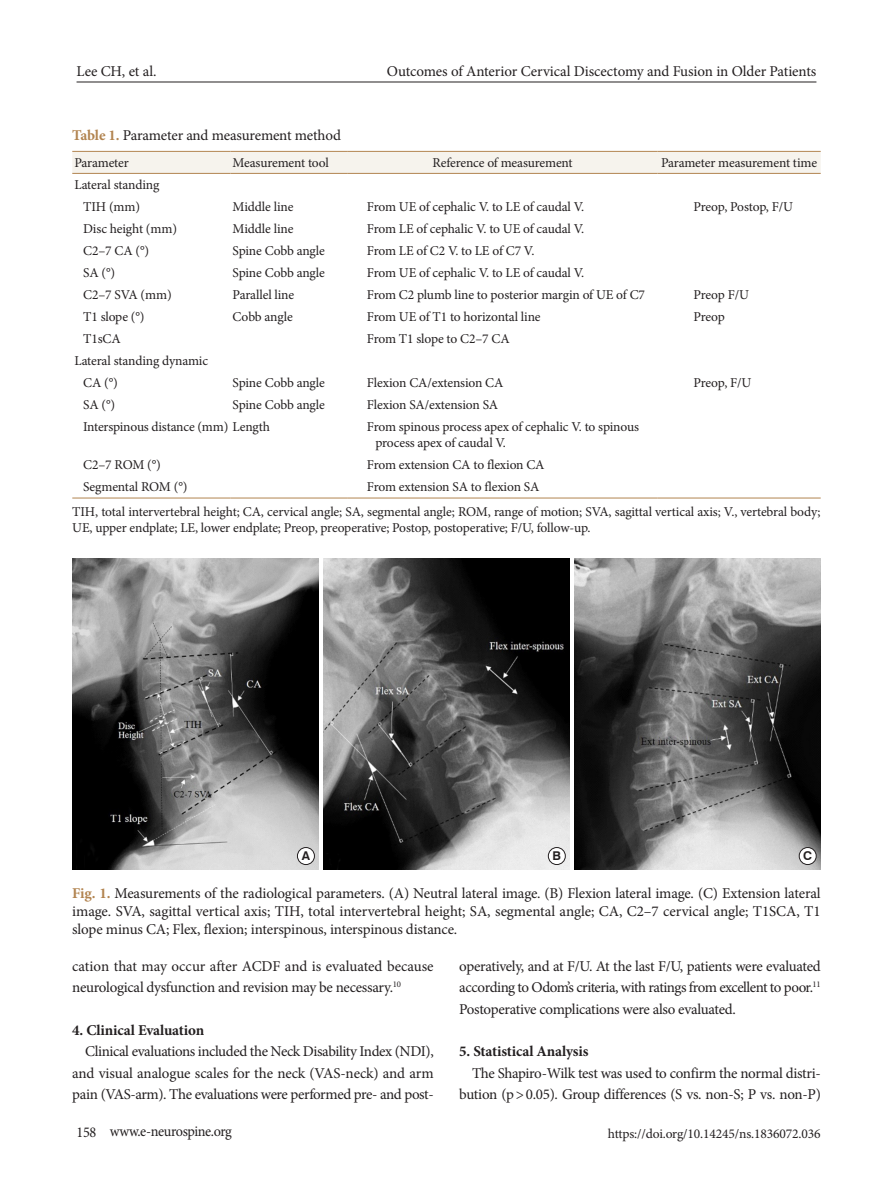
<style>
.page{position:relative;width:893px;height:1191px;background:#fff}
.page>*{position:absolute;margin:0;border:0;box-sizing:border-box;transform-origin:0 0}
.본문{font:15px/21.3px "Minion Pro";letter-spacing:-.02em;color:#231f20;text-align:justify}
.표그림캡션{font:15px/18px "Minion Pro";letter-spacing:-.01em;color:#231f20;text-align:justify}
.중제목{font:700 15px "Minion Pro";letter-spacing:-.01em;color:#231f20}
.표그림캡션-2{font:15px "Minion Pro";letter-spacing:-.01em;color:#231f20;scale:.95 1}
.표본문{font:13.5px/16.2px "Minion Pro";letter-spacing:-.01em;color:#231f20}
.표항목{font:13.5px "Minion Pro";letter-spacing:-.015em;color:#231f20}
.doi_번호{font:13.5px "Minion Pro";letter-spacing:-.01em;color:#231f20}
.t1{font:700 12.15px "Swiss 721 BT";color:#231f20}
.s1{font-weight:700;color:#b28450}
</style>
<div class="page">
<hr style="left:77px;top:82px;width:739px;height:1px;background:#231f20">
<div style="left:72px;top:152px;width:749px;height:21px;background:#f6f3ed"></div>
<hr style="left:72px;top:151px;width:158px;height:1px;background:#b28450">
<hr style="left:230px;top:151px;width:118px;height:1px;background:#b28450">
<hr style="left:348px;top:151px;width:309px;height:1px;background:#b28450">
<hr style="left:657px;top:151px;width:164px;height:1px;background:#b28450">
<hr style="left:72px;top:173px;width:158px;height:1px;background:#b28450">
<hr style="left:230px;top:173px;width:118px;height:1px;background:#b28450">
<hr style="left:348px;top:173px;width:309px;height:1px;background:#b28450">
<hr style="left:657px;top:173px;width:164px;height:1px;background:#b28450">
<hr style="left:72px;top:498px;width:158px;height:1px;background:#b28450">
<hr style="left:230px;top:498px;width:118px;height:1px;background:#b28450">
<hr style="left:348px;top:498px;width:309px;height:1px;background:#b28450">
<hr style="left:657px;top:498px;width:164px;height:1px;background:#b28450">
<img style="left:574px;top:558px;width:247px;height:311px">
<img style="left:323px;top:558px;width:247px;height:311px">
<img style="left:72px;top:558px;width:247px;height:311px">
<div style="left:297px;top:847px;width:17px;height:17px;background:#fff;border-radius:50%"></div>
<div style="left:297px;top:847px;width:18px;height:17px;border:1px solid #231f20;border-radius:50%"></div>
<div style="left:548px;top:847px;width:17px;height:17px;background:#fff;border-radius:50%"></div>
<div style="left:548px;top:847px;width:18px;height:17px;border:1px solid #231f20;border-radius:50%"></div>
<div style="left:799px;top:847px;width:17px;height:17px;background:#fff;border-radius:50%"></div>
<div style="left:799px;top:847px;width:17px;height:17px;border:1px solid #231f20;border-radius:50%"></div>
<p class="표그림캡션" style="left:77px;top:62px;width:81px">Lee CH, et al.</p>
<p class="표그림캡션" style="left:387px;top:62px;width:431px">Outcomes of Anterior Cervical Discectomy and Fusion in Older Patients</p>
<p class="표그림캡션" style="left:72px;top:126px;width:270px"><span class="s1">Table 1.</span> Parameter and measurement method</p>
<p class="표항목" style="left:74px;top:153px;width:56px">Parameter</p>
<p class="표항목" style="left:233px;top:153px;width:98px">Measurement tool</p>
<p class="표항목" style="left:432px;top:153px;width:142px">Reference of measurement</p>
<p class="표항목" style="left:661px;top:153px;width:158px">Parameter measurement time</p>
<p class="표본문" style="left:74px;top:177px;width:86px">Lateral standing</p>
<p class="표본문" style="left:83px;top:199px;width:58px">TIH (mm)</p>
<p class="표본문" style="left:233px;top:199px;width:62px">Middle line</p>
<p class="표본문" style="left:367px;top:199px;width:219px">From UE of cephalic V. to LE of caudal V.</p>
<p class="표본문" style="left:693px;top:199px;width:101px">Preop, Postop, F/U</p>
<p class="표본문" style="left:83px;top:221px;width:95px">Disc height (mm)</p>
<p class="표본문" style="left:233px;top:221px;width:62px">Middle line</p>
<p class="표본문" style="left:367px;top:221px;width:219px">From LE of cephalic V. to UE of caudal V.</p>
<p class="표본문" style="left:83px;top:243px;width:68px">C2–7 CA (°)</p>
<p class="표본문" style="left:233px;top:243px;width:94px">Spine Cobb angle</p>
<p class="표본문" style="left:367px;top:243px;width:169px">From LE of C2 V. to LE of C7 V.</p>
<p class="표본문" style="left:83px;top:265px;width:34px">SA (°)</p>
<p class="표본문" style="left:233px;top:265px;width:94px">Spine Cobb angle</p>
<p class="표본문" style="left:367px;top:265px;width:219px">From UE of cephalic V. to LE of caudal V.</p>
<p class="표본문" style="left:83px;top:287px;width:90px">C2–7 SVA (mm)</p>
<p class="표본문" style="left:233px;top:287px;width:63px">Parallel line</p>
<p class="표본문" style="left:367px;top:287px;width:280px">From C2 plumb line to posterior margin of UE of C7</p>
<p class="표본문" style="left:693px;top:287px;width:57px">Preop F/U</p>
<p class="표본문" style="left:83px;top:309px;width:63px">T1 slope (°)</p>
<p class="표본문" style="left:233px;top:309px;width:62px">Cobb angle</p>
<p class="표본문" style="left:367px;top:309px;width:175px">From UE of T1 to horizontal line</p>
<p class="표본문" style="left:693px;top:309px;width:33px">Preop</p>
<p class="표본문" style="left:83px;top:331px;width:39px">T1sCA</p>
<p class="표본문" style="left:367px;top:331px;width:144px">From T1 slope to C2–7 CA</p>
<p class="표본문" style="left:74px;top:353px;width:135px">Lateral standing dynamic</p>
<p class="표본문" style="left:83px;top:375px;width:36px">CA (°)</p>
<p class="표본문" style="left:233px;top:375px;width:94px">Spine Cobb angle</p>
<p class="표본문" style="left:367px;top:375px;width:138px">Flexion CA/extension CA</p>
<p class="표본문" style="left:693px;top:375px;width:60px">Preop, F/U</p>
<p class="표본문" style="left:83px;top:397px;width:34px">SA (°)</p>
<p class="표본문" style="left:233px;top:397px;width:94px">Spine Cobb angle</p>
<p class="표본문" style="left:367px;top:397px;width:133px">Flexion SA/extension SA</p>
<p class="표본문" style="left:83px;top:419px;width:188px">Interspinous distance (mm) Length</p>
<p class="표본문" style="left:375px;top:419px;width:265px;text-indent:-9px">From spinous process apex of cephalic V. to spinous process apex of caudal V.</p>
<p class="표본문" style="left:83px;top:457px;width:79px">C2–7 ROM (°)</p>
<p class="표본문" style="left:367px;top:457px;width:179px">From extension CA to flexion CA</p>
<p class="표본문" style="left:83px;top:479px;width:106px">Segmental ROM (°)</p>
<p class="표본문" style="left:367px;top:479px;width:174px">From extension SA to flexion SA</p>
<p class="표본문" style="left:72px;top:503px;width:750px">TIH, total intervertebral height; CA, cervical angle; SA, segmental angle; ROM, range of motion; SVA, sagittal vertical axis; V., vertebral body;<br>UE, upper endplate; LE, lower endplate; Preop, preoperative; Postop, postoperative; F/U, follow-up.</p>
<p class="t1" style="left:302px;top:848px;width:10px">A</p>
<p class="t1" style="left:553px;top:848px;width:10px">B</p>
<p class="t1" style="left:803px;top:848px;width:10px">C</p>
<p class="표그림캡션" style="left:72px;top:884px;width:750px"><span class="s1">Fig. 1.</span> Measurements of the radiological parameters. (A) Neutral lateral image. (B) Flexion lateral image. (C) Extension lateral image. SVA, sagittal vertical axis; TIH, total intervertebral height; SA, segmental angle; CA, C2–7 cervical angle; T1SCA, T1 slope minus CA; Flex, flexion; interspinous, interspinous distance.</p>
<p class="본문" style="left:72px;top:955px;width:363px">cation that may occur after ACDF and is evaluated because neurological dysfunction and revision may be necessary.<sup>10</sup></p>
<p class="중제목" style="left:72px;top:1019px;width:133px">4. Clinical Evaluation</p>
<p class="본문" style="left:72px;top:1040px;width:363px;text-indent:13px">Clinical evaluations included the Neck Disability Index (NDI), and visual analogue scales for the neck (VAS-neck) and arm pain (VAS-arm). The evaluations were performed pre- and post-</p>
<p class="본문" style="left:459px;top:955px;width:363px">operatively, and at F/U. At the last F/U, patients were evaluated according to Odom’s criteria, with ratings from excellent to poor.<sup>11<br></sup>Postoperative complications were also evaluated.</p>
<p class="중제목" style="left:459px;top:1040px;width:131px">5. Statistical Analysis</p>
<p class="본문" style="left:459px;top:1062px;width:363px;text-align:right">The Shapiro-Wilk test was used to confirm the normal distri&shy;bution (p&gt; 0.05). Group differences (S vs. non-S; P vs. non-P)</p>
<p class="표그림캡션-2" style="left:77px;top:1121px;width:165px">158 www.e-neurospine.org</p>
<p class="doi_번호" style="left:608px;top:1124px;width:214px">https://doi.org/10.14245/ns.1836072.036</p>
</div>
